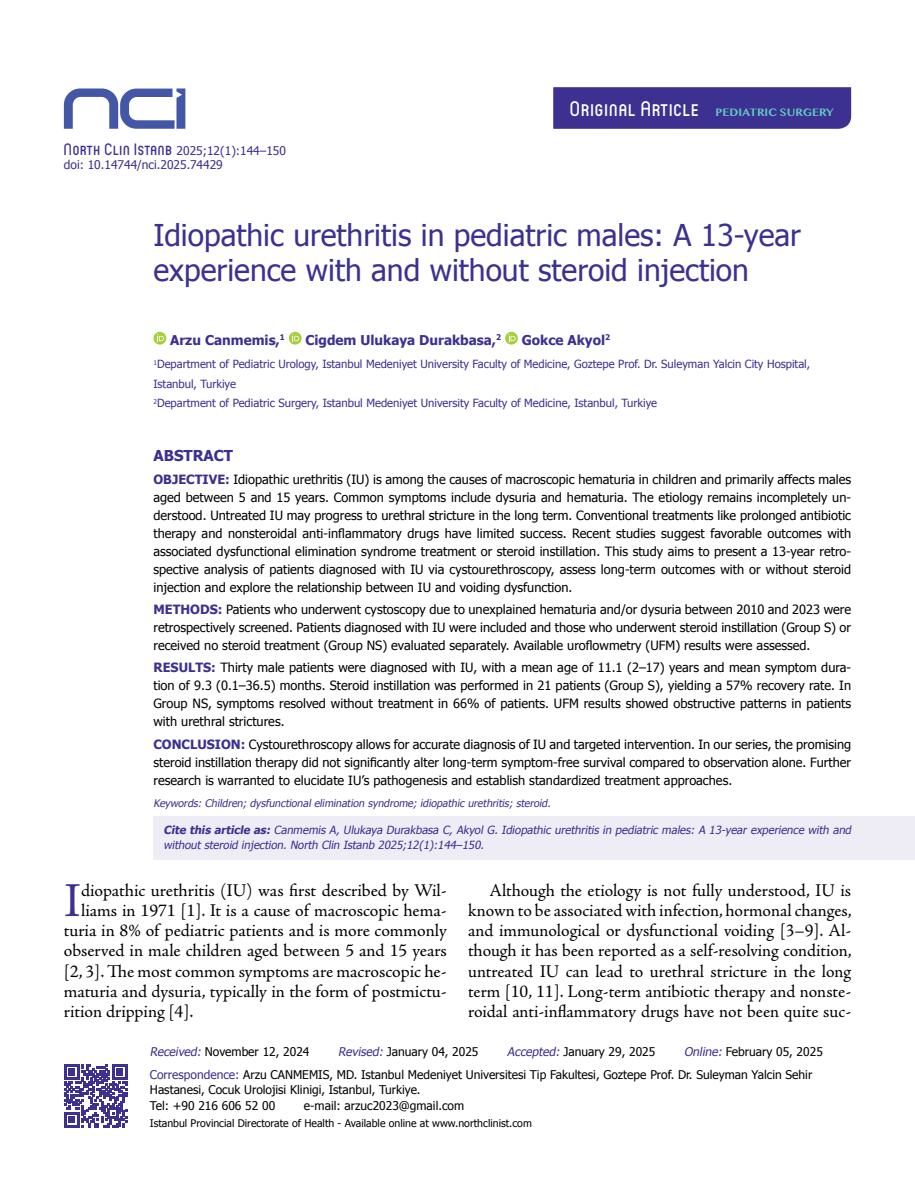
<style>
.page{position:relative;width:915px;height:1191px;background:#fff}
.page>*{position:absolute;margin:0;border:0;box-sizing:border-box;transform-origin:0 0}
.t1{font:48.9px "Adobe Jenson Pro";color:#3c3091}
.t2{font:30px/34.5px "Tahoma";color:#3c3091}
.t3{font:18px/20.2px "Adobe Jenson Pro";letter-spacing:-.005em;color:#000;text-align:justify}
.t4{font:700 15px "Tahoma";color:#3c3091}
.t5{font:700 13.5px "Tahoma";color:#3c3091}
.t6{font:12.75px/18px "Tahoma";color:#000;text-align:justify}
.t7{font:12px/23px "Tahoma";color:#000}
.t8{font:12px/14.4px "Tahoma";color:#3c3091}
.t9{font:11.25px/19.5px "Tahoma";color:#3c3091}
.t10{font:italic 11.25px/15px "Tahoma";letter-spacing:-.01em;color:#3c3091}
.t11{font:700 11.25px "Tamil MN";color:#62c6c1}
.t12{font:italic 10.5px "Tahoma";color:#3c3091}
.t13{font:10.5px "Tahoma";color:#000}
.s1{font-family:"Circula";font-weight:500;font-size:16.5px}
.s2{font-family:"Circula";font-weight:500;font-size:21px;color:#fff}
.s3{font-weight:700;color:#3c3091}
.s4{font-weight:700}
.s5{font-style:italic;color:#3c3091}
.s6{color:#3c3091}
</style>
<div class="page">
<svg style="left:153px;top:332px;width:13px;height:12px"></svg>
<svg style="left:157px;top:334px;width:7px;height:7px"></svg>
<svg style="left:289px;top:332px;width:12px;height:12px"></svg>
<svg style="left:292px;top:334px;width:7px;height:7px"></svg>
<svg style="left:505px;top:332px;width:12px;height:12px"></svg>
<svg style="left:508px;top:334px;width:7px;height:7px"></svg>
<svg style="left:64px;top:88px;width:121px;height:41px"></svg>
<div style="left:553px;top:87px;width:297px;height:42px;background:#3c3091"></div>
<svg style="left:64px;top:1064px;width:63px;height:63px"></svg>
<div style="left:153px;top:816px;width:761px;height:44px;background:#eeedf5"></div>
<p class="t8" style="left:64px;top:143px;width:224px"><span class="s1">North Clin Istanb</span> 2025;12(1):144–150 doi: 10.14744/nci.2025.74429</p>
<p class="t11" style="left:569px;top:105px;width:265px"><span class="s2">Orıgınal Article</span> PEDIATRIC SURGERY</p>
<h2 class="t2" style="left:153px;top:217px;width:648px">Idiopathic urethritis in pediatric males: A 13-year experience with and without steroid injection</h2>
<p class="t5" style="left:170px;top:330px;width:116px">Arzu Canmemis,<sup>1</sup></p>
<p class="t5" style="left:305px;top:330px;width:197px">Cigdem Ulukaya Durakbasa,<sup>2</sup></p>
<p class="t5" style="left:521px;top:330px;width:90px">Gokce Akyol<sup>2</sup></p>
<p class="t9" style="left:153px;top:354px;width:658px"><sup>1</sup>Department of Pediatric Urology, Istanbul Medeniyet University Faculty of Medicine, Goztepe Prof. Dr. Suleyman Yalcin City Hospital,<br>Istanbul, Turkiye<br><sup>2</sup>Department of Pediatric Surgery, Istanbul Medeniyet University Faculty of Medicine, Istanbul, Turkiye</p>
<p class="t4" style="left:153px;top:445px;width:81px">ABSTRACT</p>
<p class="t6" style="left:153px;top:469px;width:699px"><span class="s3">OBJECTIVE:</span> Idiopathic urethritis (IU) is among the causes of macroscopic hematuria in children and primarily affects males aged between 5 and 15 years. Common symptoms include dysuria and hematuria. The etiology remains incompletely un&shy;derstood. Untreated IU may progress to urethral stricture in the long term. Conventional treatments like prolonged antibiotic therapy and nonsteroidal anti-inflammatory drugs have limited success. Recent studies suggest favorable outcomes with associated dysfunctional elimination syndrome treatment or steroid instillation. This study aims to present a 13-year retro&shy;spective analysis of patients diagnosed with IU via cystourethroscopy, assess long-term outcomes with or without steroid injection and explore the relationship between IU and voiding dysfunction.</p>
<p class="t6" style="left:153px;top:600px;width:699px"><span class="s3">METHODS:</span> Patients who underwent cystoscopy due to unexplained hematuria and/or dysuria between 2010 and 2023 were retrospectively screened. Patients diagnosed with IU were included and those who underwent steroid instillation (Group S) or received no steroid treatment (Group NS) evaluated separately. Available uroflowmetry (UFM) results were assessed.</p>
<p class="t6" style="left:153px;top:658px;width:699px"><span class="s3">RESULTS:</span> Thirty male patients were diagnosed with IU, with a mean age of 11.1 (2–17) years and mean symptom dura&shy;tion of 9.3 (0.1–36.5) months. Steroid instillation was performed in 21 patients (Group S), yielding a 57% recovery rate. In Group NS, symptoms resolved without treatment in 66% of patients. UFM results showed obstructive patterns in patients with urethral strictures.</p>
<p class="t6" style="left:153px;top:734px;width:699px"><span class="s3">CONCLUSION:</span> Cystourethroscopy allows for accurate diagnosis of IU and targeted intervention. In our series, the promising steroid instillation therapy did not significantly alter long-term symptom-free survival compared to observation alone. Further research is warranted to elucidate IU’s pathogenesis and establish standardized treatment approaches.</p>
<p class="t12" style="left:153px;top:796px;width:401px">Keywords: Children; dysfunctional elimination syndrome; idiopathic urethritis; steroid.</p>
<p class="t10" style="left:163px;top:822px;width:691px"><span class="s4">Cite this article as:</span> Canmemis A, Ulukaya Durakbasa C, Akyol G. Idiopathic urethritis in pediatric males: A 13-year experience with and without steroid injection. North Clin Istanb 2025;12(1):144–150.</p>
<h1 class="t1" style="left:64px;top:872px;width:19px">I</h1>
<h3 class="t3" style="left:81px;top:880px;width:367px">diopathic urethritis (IU) was first described by Wil-</h3>
<h3 class="t3" style="left:81px;top:900px;width:367px">liams in 1971 [1]. It is a cause of macroscopic hema-</h3>
<h3 class="t3" style="left:64px;top:920px;width:384px">turia in 8% of pediatric patients and is more commonly</h3>
<h3 class="t3" style="left:64px;top:941px;width:384px">observed in male children aged between 5 and 15 years</h3>
<h3 class="t3" style="left:64px;top:961px;width:384px">[2, 3]. The most common symptoms are macroscopic he-</h3>
<h3 class="t3" style="left:64px;top:981px;width:384px">maturia and dysuria, typically in the form of postmictu-</h3>
<h3 class="t3" style="left:64px;top:1001px;width:131px">rition dripping [4].</h3>
<p class="t3" style="left:468px;top:880px;width:385px;text-indent:21px">Although the etiology is not fully understood, IU is known to be associated with infection, hormonal changes, and immunological or dysfunctional voiding [3–9]. Al&shy;though it has been reported as a self-resolving condition, untreated IU can lead to urethral stricture in the long term [10, 11]. Long-term antibiotic therapy and nonste&shy;roidal anti-inflammatory drugs have not been quite suc-</p>
<p class="t7" style="left:150px;top:1040px;width:674px;text-indent:534px"><span class="s5">Online:</span> February 05, 2025<br><span class="s6">Correspondence:</span> Arzu CANMEMIS, MD. Istanbul Medeniyet Universitesi Tip Fakultesi, Goztepe Prof. Dr. Suleyman Yalcin Sehir</p>
<p class="t7" style="left:150px;top:1080px;width:272px;line-height:16.5px">Hastanesi, Cocuk Urolojisi Klinigi, Istanbul, Turkiye.<br>Tel: +90 216 606 52 00</p>
<p class="t7" style="left:150px;top:1040px;width:161px"><span class="s5">Received:</span> November 12, 2024</p>
<p class="t7" style="left:338px;top:1040px;width:142px"><span class="s5">Revised:</span> January 04, 2025</p>
<p class="t7" style="left:507px;top:1040px;width:149px"><span class="s5">Accepted:</span> January 29, 2025</p>
<p class="t7" style="left:304px;top:1094px;width:162px">e-mail: arzuc2023@gmail.com</p>
<p class="t13" style="left:150px;top:1116px;width:383px">Istanbul Provincial Directorate of Health - Available online at www.northclinist.com</p>
</div>
